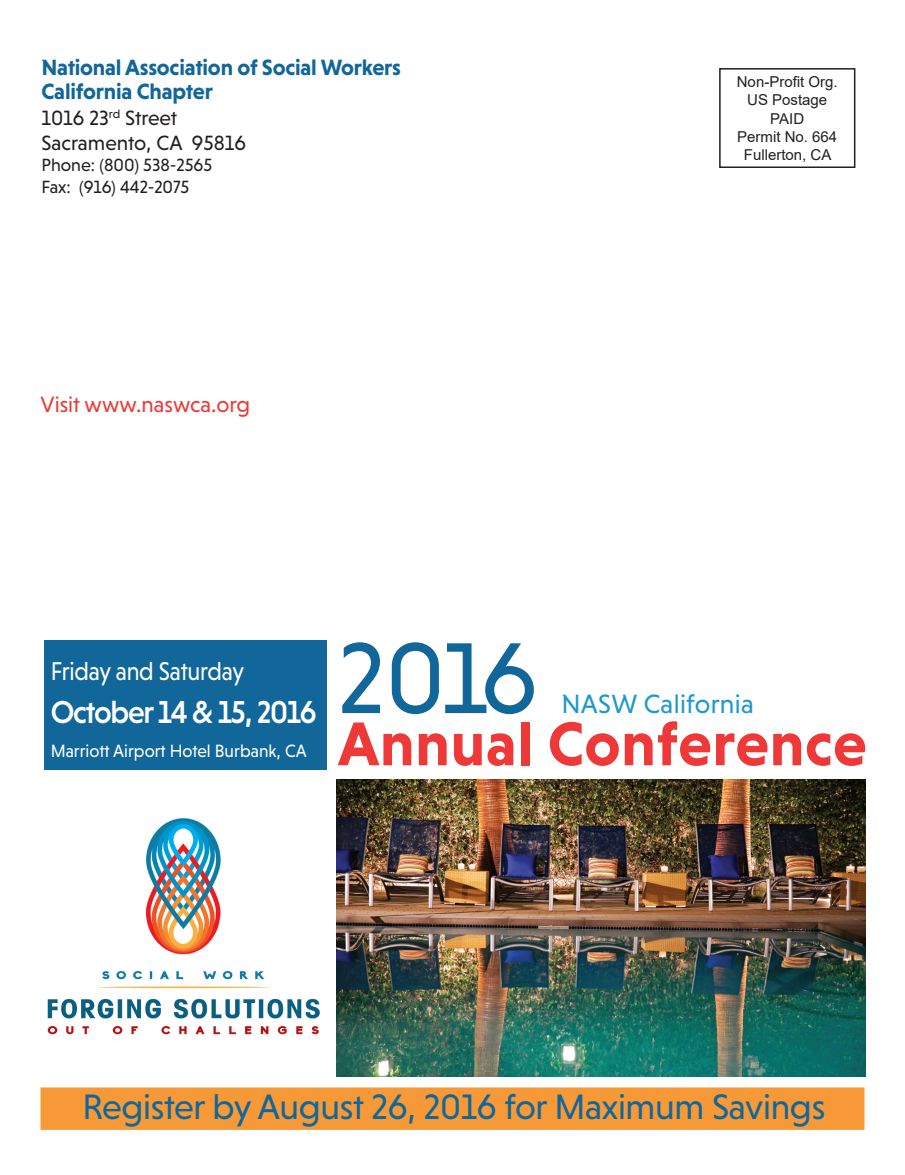
<style>
.page{position:relative;width:905px;height:1175px;background:#fff}
.page>*{position:absolute;margin:0;border:0;box-sizing:border-box;transform-origin:0 0}
.fair_title{font:102.6px "Niveau Grotesk";color:#11679a}
.t1{font:700 62.85px "Niveau Grotesk";letter-spacing:.01em;color:#ee3938}
.t2{font:36px "Niveau Grotesk";letter-spacing:-.01em;color:#11679a}
.t3{font:500 32.25px "Niveau Grotesk";letter-spacing:-.04em;color:#fff;scale:.95 1}
.fair_title-2{font:27px "Niveau Grotesk";letter-spacing:.01em;color:#1c99cf}
.t4{font:26.25px "Niveau Grotesk";letter-spacing:-.01em;color:#fff;scale:.9 1}
.t5{font:700 22.5px "Niveau Grotesk";letter-spacing:-.01em;color:#11679a}
.t6{font:22.5px "Niveau Grotesk";color:#ee3938}
.t7{font:21px "Niveau Grotesk";color:#231f20}
.t8{font:18.15px "Niveau Grotesk";color:#fff;scale:.96 1}
.t9{font:18px "Niveau Grotesk";color:#231f20}
.t10{font:15px "Arial";color:#231f20}
</style>
<div class="page">
<div style="left:40px;top:1087px;width:824px;height:42px;background:#f89938;border:2px solid #f89938"></div>
<img style="left:47px;top:818px;width:273px;height:217px">
<div style="left:44px;top:640px;width:282px;height:130px;background:#11679a"></div>
<img style="left:337px;top:779px;width:528px;height:297px">
<div style="left:719px;top:68px;width:136px;height:100px;border:2px solid #231f20"></div>
<p class="t5" style="left:41px;top:55px;width:361px">National Association of Social Workers</p>
<p class="t5" style="left:41px;top:79px;width:173px">California Chapter</p>
<p class="t7" style="left:41px;top:105px;width:137px">1016 23<sup>rd</sup> Street</p>
<p class="t7" style="left:41px;top:131px;width:206px">Sacramento, CA 95816</p>
<p class="t9" style="left:41px;top:155px;width:172px">Phone: (800) 538-2565</p>
<p class="t9" style="left:41px;top:177px;width:149px">Fax: (916) 442-2075</p>
<p class="t6" style="left:40px;top:391px;width:211px">Visit www.naswca.org</p>
<p class="t10" style="left:736px;top:72px;width:102px">Non-Profit Org.</p>
<p class="t10" style="left:747px;top:90px;width:82px">US Postage</p>
<p class="t10" style="left:770px;top:108px;width:35px">PAID</p>
<p class="t10" style="left:737px;top:126px;width:102px">Permit No. 664</p>
<p class="t10" style="left:744px;top:144px;width:89px">Fullerton, CA</p>
<p class="t4" style="left:51px;top:655px;width:216px">Friday and Saturday</p>
<p class="t3" style="left:51px;top:693px;width:281px">October 14 &amp; 15, 2016</p>
<p class="t8" style="left:51px;top:740px;width:268px">Marriott Airport Hotel Burbank, CA</p>
<p class="fair_title" style="left:338px;top:620px;width:201px">2016</p>
<p class="fair_title-2" style="left:561px;top:688px;width:194px">NASW California</p>
<p class="t1" style="left:338px;top:707px;width:530px">Annual Conference</p>
<p class="t2" style="left:82px;top:1086px;width:744px">Register by August 26, 2016 for Maximum Savings</p>
</div>
